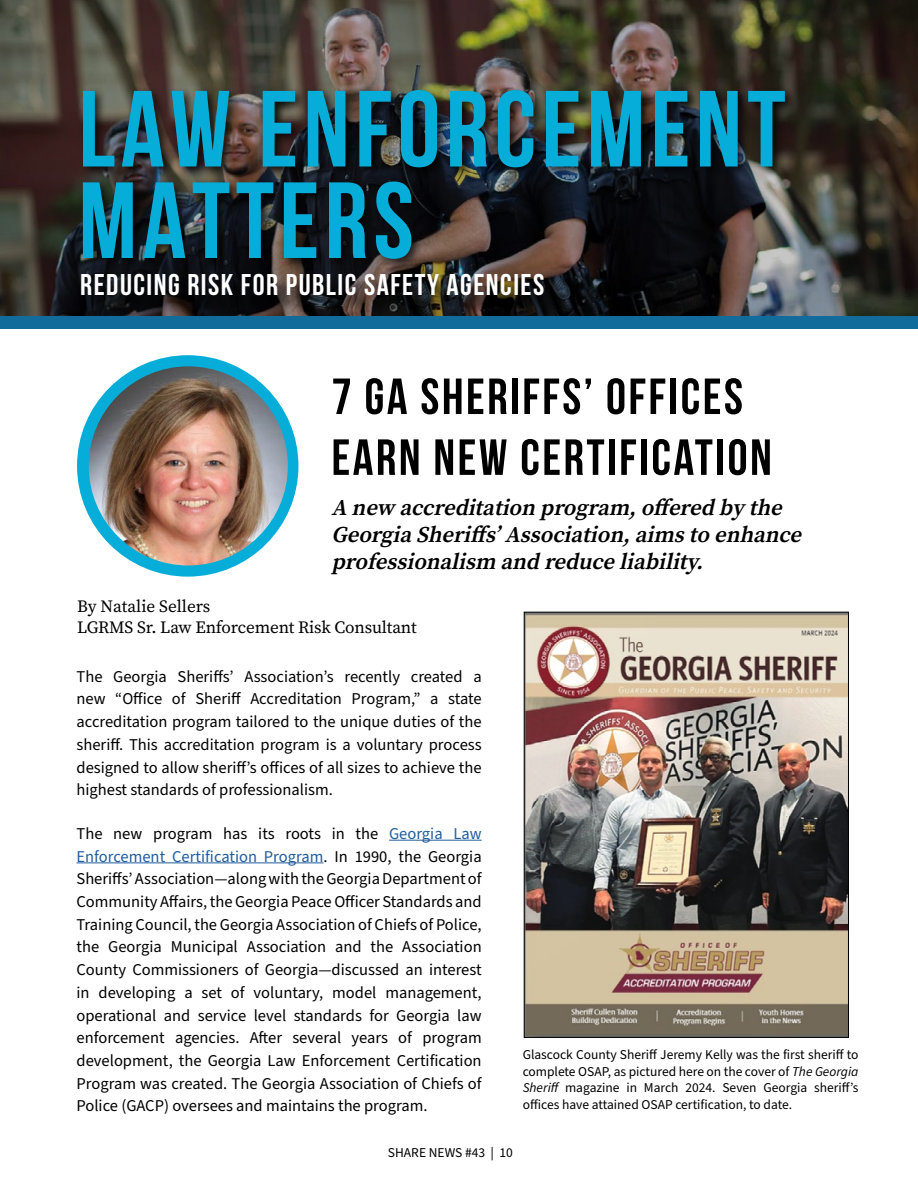
<style>
.page{position:relative;width:918px;height:1188px;background:#fff}
.page>*{position:absolute;margin:0;border:0;box-sizing:border-box;transform-origin:0 0}
.t1{font:700 108px/91.5px "Bebas Neue";letter-spacing:.05em;color:#06add9}
.t2{font:50.7px/60.9px "Bebas Neue";letter-spacing:.05em;color:#000}
.t3{font:700 30px "Bebas Neue";letter-spacing:.05em;color:#fff}
.t4{font:italic 600 22.5px/27px "Source Serif Pro";color:#000}
.t5{font:17.25px/21px "Source Serif Pro";letter-spacing:-.01em;color:#000}
.t6{font:16.5px/22.6px "Source Sans Pro";color:#000;text-align:justify}
.t7{font:13.5px/16.5px "Source Sans Pro";color:#000;text-align:justify}
.s1{color:#215e9e}
.s2{font-style:italic}
.s3{font-family:"Minion Pro"}
</style>
<div class="page">
<img style="left:0;top:0;width:918px;height:316px">
<div style="left:1px;top:316px;width:917px;height:13px;background:#116c9b"></div>
<hr style="left:389px;top:840px;width:93px;height:1px;background:#215e9e">
<hr style="left:77px;top:862px;width:247px;height:1px;background:#215e9e">
<div style="left:77px;top:355px;width:221px;height:222px;background:#06add9;border-radius:50%"></div>
<img style="left:89px;top:366px;width:199px;height:199px;border-radius:100px">
<div style="left:79px;top:86px;width:720px;height:186px;background:#000;opacity:.75"></div>
<div style="left:83px;top:276px;width:480px;height:38px;background:#000;opacity:.75"></div>
<img style="left:526px;top:614px;width:321px;height:422px">
<div style="left:524px;top:612px;width:325px;height:426px;border:1px solid #000"></div>
<h1 class="t1" style="left:79px;top:82px;width:709px">LAW ENFORCEMENT<br>MATTERS</h1>
<h3 class="t3" style="left:80px;top:268px;width:466px">REDUCING RISK FOR PUBLIC SAFETY AGENCIES</h3>
<h2 class="t2" style="left:332px;top:365px;width:442px">7 GA SHERIFFS’ OFFICES<br>EARN NEW CERTIFICATION</h2>
<h3 class="t4" style="left:332px;top:493px;width:478px">A new accreditation program,offered bythe<br>GeorgiaSheriffs’Association,aimsto enhance professionalism and reduceliability.</h3>
<p class="t5" style="left:77px;top:596px;width:341px">By Natalie Sellers<br>LGRMS Sr. Law Enforcement Risk Consultant</p>
<p class="t6" style="left:77px;top:665px;width:407px">The Georgia Sheriffs’ Association’s recently created a new “Office of Sheriff Accreditation Program,” a state accreditation program tailored to the unique duties of the sheriff. This accreditation program is a voluntary process designed to allow sheriff’s offices of all sizes to achieve the highest standards of professionalism.</p>
<p class="t6" style="left:77px;top:823px;width:407px">The new program has its roots in the <span class="s1">Georgia Law Enforcement Certification Program</span>. In 1990, the Georgia Sheriffs’ Association—along with the Georgia Department of Community Affairs, the Georgia Peace Officer Standards and Training Council, the Georgia Association of Chiefs of Police, the Georgia Municipal Association and the Association County Commissioners of Georgia—discussed an interest in developing a set of voluntary, model management, operational and service level standards for Georgia law enforcement agencies. After several years of program development, the Georgia Law Enforcement Certification Program was created. The Georgia Association of Chiefs of Police (GACP) oversees and maintains the program.</p>
<p class="t7" style="left:523px;top:1047px;width:337px">Glascock County Sheriff Jeremy Kelly was the first sheriff to complete OSAP, as pictured here on the cover of <span class="s2">The Georgia Sheriff</span> magazine in March 2024. Seven Georgia sheriff’s offices have attained OSAP certification, to date.</p>
<p class="t7" style="left:388px;top:1144px;width:127px">SHARE NEWS #43 <span class="s3">|</span> 10</p>
</div>
